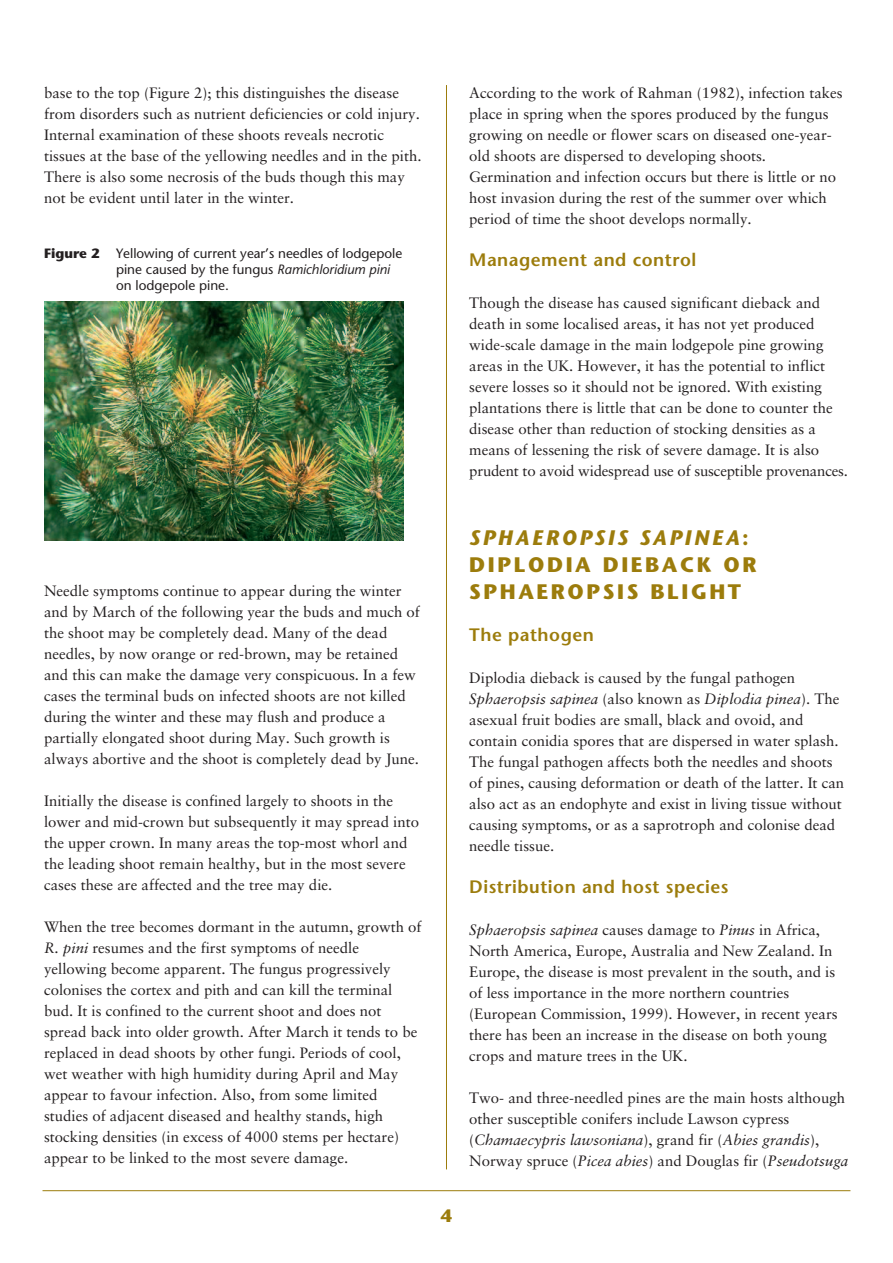
<style>
.page{position:relative;width:893px;height:1263px;background:#fff}
.page>*{position:absolute;margin:0;border:0;box-sizing:border-box;transform-origin:0 0}
.t1{font:700 21px/27px "Stone Sans";letter-spacing:.125em;color:#9c7c0c}
.t2{font:600 18px "Stone Sans";letter-spacing:.03em;color:#9c7c0c}
.t3{font:700 18px "Stone Sans";color:#9c7c0c}
.t4{font:15px/21px "Sabon";color:#231f20}
.t5{font:13.5px/16.2px "Stone Sans";color:#231f20}
.s1{font-weight:700}
.s2{font-style:italic}
</style>
<div class="page">
<hr style="left:43px;top:1190px;width:807px;height:1px;background:#9c7c0c">
<hr style="left:446px;top:85px;width:1px;height:1084px;background:#9c7c0c">
<img style="left:44px;top:302px;width:360px;height:238px">
<p class="t4" style="left:44px;top:83px;width:379px">base to the top (Figure 2); this distinguishes the disease from disorders such as nutrient deficiencies or cold injury.<br>Internal examination of these shoots reveals necrotic tissues at the base of the yellowing needles and in the pith.<br>There is also some necrosis of the buds though this may not be evident until later in the winter.</p>
<p class="t4" style="left:469px;top:83px;width:375px">According to the work of Rahman (1982), infection takes place in spring when the spores produced by the fungus growing on needle or flower scars on diseased one-year&shy;old shoots are dispersed to developing shoots.<br>Germination and infection occurs but there is little or no host invasion during the rest of the summer over which period of time the shoot develops normally.</p>
<p class="t2" style="left:469px;top:253px;width:229px">Management and control</p>
<p class="t4" style="left:469px;top:293px;width:380px">Though the disease has caused significant dieback and death in some localised areas, it has not yet produced wide-scale damage in the main lodgepole pine growing areas in the UK. However, it has the potential to inflict severe losses so it should not be ignored. With existing plantations there is little that can be done to counter the disease other than reduction of stocking densities as a means of lessening the risk of severe damage. It is also prudent to avoid widespread use of susceptible provenances.</p>
<p class="t5" style="left:116px;top:247px;width:288px;text-indent:-72px"><span class="s1">Figure 2</span> Yellowing of current year’s needles of lodgepole pine caused by the fungus <span class="s2">Ramichloridium pini </span>on lodgepole pine.</p>
<p class="t4" style="left:44px;top:581px;width:377px">Needle symptoms continue to appear during the winter and by March of the following year the buds and much of the shoot may be completely dead. Many of the dead needles, by now orange or red-brown, may be retained and this can make the damage very conspicuous. In a few cases the terminal buds on infected shoots are not killed during the winter and these may flush and produce a partially elongated shoot during May. Such growth is always abortive and the shoot is completely dead by June.</p>
<p class="t4" style="left:44px;top:791px;width:377px">Initially the disease is confined largely to shoots in the lower and mid-crown but subsequently it may spread into the upper crown. In many areas the top-most whorl and the leading shoot remain healthy, but in the most severe cases these are affected and the tree may die.</p>
<p class="t4" style="left:44px;top:917px;width:379px">When the tree becomes dormant in the autumn, growth of <span class="s2">R. pini</span> resumes and the first symptoms of needle yellowing become apparent. The fungus progressively colonises the cortex and pith and can kill the terminal bud. It is confined to the current shoot and does not spread back into older growth. After March it tends to be replaced in dead shoots by other fungi. Periods of cool, wet weather with high humidity during April and May appear to favour infection. Also, from some limited studies of adjacent diseased and healthy stands, high stocking densities (in excess of 4000 stems per hectare) appear to be linked to the most severe damage.</p>
<p class="t3" style="left:441px;top:1209px;width:13px">4</p>
<h1 class="t1" style="left:469px;top:526px;width:289px"><span class="s2">SPHAEROPSIS SAPINEA</span>:<br>DIPLODIA DIEBACK OR<br>SPHAEROPSIS BLIGHT</h1>
<p class="t2" style="left:469px;top:628px;width:126px">The pathogen</p>
<p class="t4" style="left:469px;top:668px;width:377px">Diplodia dieback is caused by the fungal pathogen <span class="s2">Sphaeropsis sapinea</span> (also known as <span class="s2">Diplodia pinea</span>). The asexual fruit bodies are small, black and ovoid, and contain conidia spores that are dispersed in water splash.<br>The fungal pathogen affects both the needles and shoots of pines, causing deformation or death of the latter. It can also act as an endophyte and exist in living tissue without causing symptoms, or as a saprotroph and colonise dead needle tissue.</p>
<p class="t2" style="left:469px;top:880px;width:261px">Distribution and host species</p>
<p class="t4" style="left:469px;top:920px;width:370px"><span class="s2">Sphaeropsis sapinea</span> causes damage to <span class="s2">Pinus</span> in Africa, North America, Europe, Australia and New Zealand. In Europe, the disease is most prevalent in the south, and is of less importance in the more northern countries (European Commission, 1999). However, in recent years there has been an increase in the disease on both young crops and mature trees in the UK.</p>
<p class="t4" style="left:469px;top:1088px;width:381px">Two- and three-needled pines are the main hosts although other susceptible conifers include Lawson cypress (<span class="s2">Chamaecypris lawsoniana</span>), grand fir (<span class="s2">Abies grandis</span>), Norway spruce (<span class="s2">Picea abies</span>) and Douglas fir (<span class="s2">Pseudotsuga</span></p>
</div>
